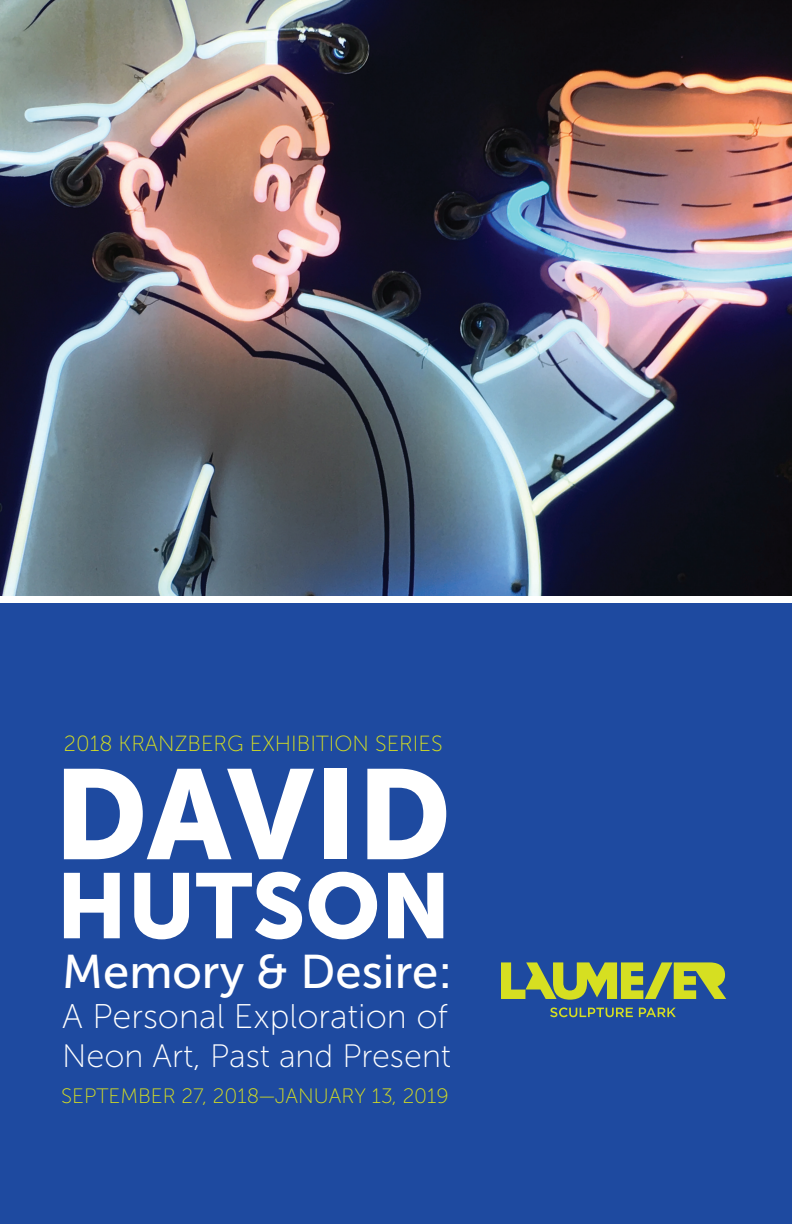
<style>
.page{position:relative;width:792px;height:1224px;background:#fff}
.page>*{position:absolute;margin:0;border:0;box-sizing:border-box;transform-origin:0 0}
.t1{font:47.2px "Museo Sans 500";color:#fff}
.t2{font:34.2px "Museo Sans 100";color:#fff}
.t3{font:32.4px "Museo Sans 100";color:#fff}
.t4{font:21.9px "Museo Sans 100";color:#d6df21}
.t5{font:20.8px "Museo Sans 100";color:#d6df21}
</style>
<div class="page">
<div style="left:0;top:603px;width:792px;height:621px;background:#1e4aa0"></div>
<svg style="left:64px;top:769px;width:250px;height:90px"></svg>
<div style="left:324px;top:769px;width:22px;height:90px;background:#fff"></div>
<svg style="left:367px;top:769px;width:79px;height:90px"></svg>
<svg style="left:64px;top:873px;width:56px;height:65px"></svg>
<svg style="left:134px;top:873px;width:55px;height:66px"></svg>
<svg style="left:196px;top:872px;width:106px;height:67px"></svg>
<svg style="left:309px;top:872px;width:68px;height:67px"></svg>
<svg style="left:388px;top:873px;width:55px;height:65px"></svg>
<svg style="left:501px;top:962px;width:225px;height:38px"></svg>
<svg style="left:550px;top:1007px;width:83px;height:10px"></svg>
<svg style="left:639px;top:1008px;width:37px;height:9px"></svg>
<img style="left:0;top:0;width:792px;height:596px">
<p class="t4" style="left:64px;top:732px;width:380px">2018 KRANZBERG EXHIBITION SERIES</p>
<h1 class="t1" style="left:62px;top:946px;width:391px">Memory &amp; Desire:</h1>
<h2 class="t2" style="left:62px;top:998px;width:387px">A Personal Exploration of</h2>
<h3 class="t3" style="left:62px;top:1038px;width:390px">Neon Art, Past and Present</h3>
<p class="t5" style="left:61px;top:1084px;width:389px">SEPTEMBER 27, 2018—JANUARY 13, 2019</p>
</div>
